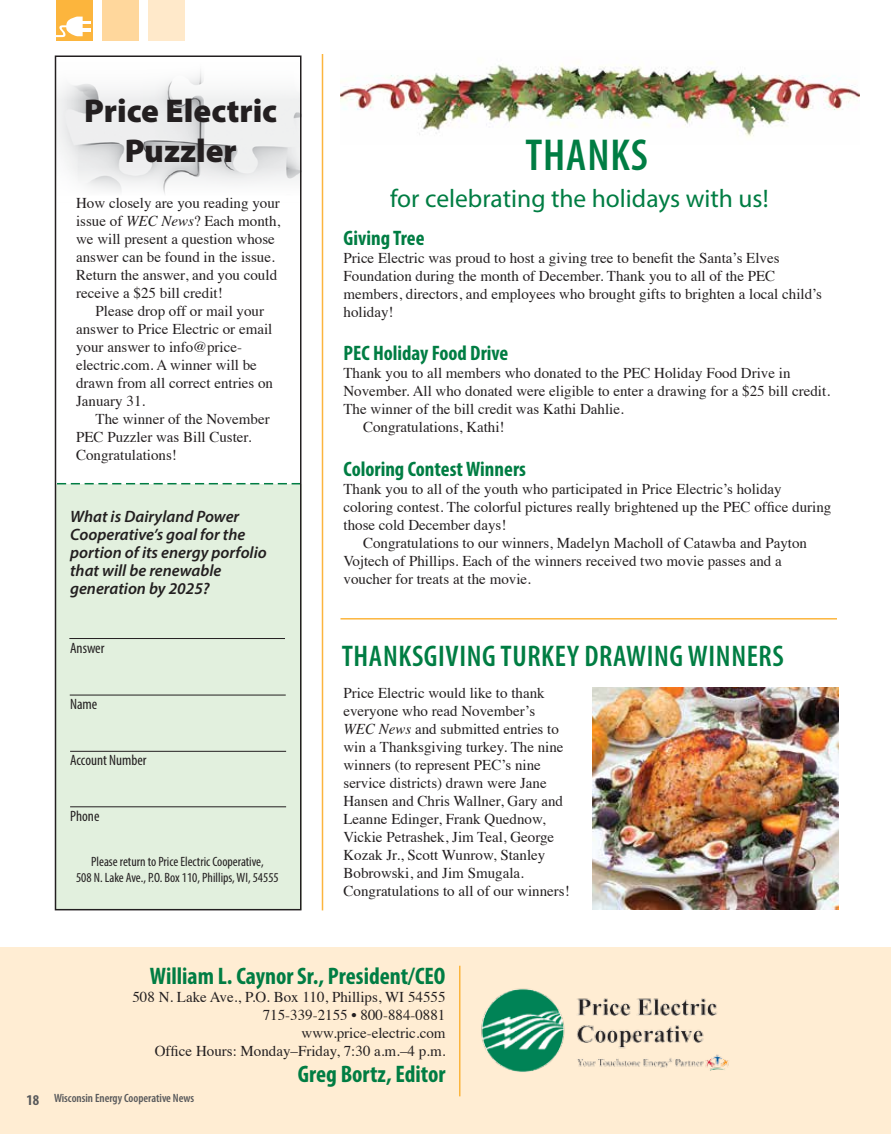
<style>
.page{position:relative;width:891px;height:1134px;background:#fff}
.page>*{position:absolute;margin:0;border:0;box-sizing:border-box;transform-origin:0 0}
.t1{font:600 condensed 45px "Myriad Pro";letter-spacing:.02em;color:#007d43}
.t2{font:900 33px/39.6px "Myriad Pro";color:#231f20;text-align:center}
.t3{font:600 condensed 30px "Myriad Pro";letter-spacing:.02em;color:#007d43}
.t4{font:25.5px "Myriad Pro";color:#007d43}
.t5{font:700 condensed 24px "Myriad Pro";color:#007d43}
.t6{font:700 condensed 21px "Myriad Pro";color:#007d43}
.t7{font:italic 600 16.5px/18px "Myriad Pro";color:#231f20}
.t8{font:15px/18px "Times";color:#231f20}
.t9{font:condensed 15px "Myriad Pro";color:#231f20}
.t10{font:condensed 13.5px/16.2px "Myriad Pro";color:#231f20;text-align:center}
.t11{font:600 condensed 12px "Myriad Pro";color:#58595b}
.s1{font-style:italic}
.s2{font-weight:700;font-size:15px}
</style>
<div class="page">
<img style="left:340px;top:62px;width:520px;height:75px">
<div style="left:56px;top:484px;width:246px;height:426px;background:#e2f0de"></div>
<div style="left:0;top:947px;width:891px;height:187px;background:#ffedd3"></div>
<div style="left:56px;top:0;width:37px;height:40px;background:#fcb53d"></div>
<div style="left:102px;top:0;width:37px;height:40px;background:#ffd79c"></div>
<div style="left:148px;top:0;width:37px;height:40px;background:#ffe9ca"></div>
<hr style="left:459px;top:966px;width:2px;height:130px;background:#fcb53d">
<svg style="left:56px;top:17px;width:35px;height:20px"></svg>
<img style="left:481px;top:988px;width:248px;height:84px">
<img style="left:58px;top:70px;width:241px;height:124px">
<svg style="left:58px;top:483px;width:241px;height:1px"></svg>
<hr style="left:322px;top:54px;width:1px;height:856px;background:#fcb53d">
<hr style="left:69px;top:638px;width:216px;height:1px;background:#231f20">
<hr style="left:70px;top:695px;width:216px;height:1px;background:#231f20">
<hr style="left:70px;top:751px;width:216px;height:1px;background:#231f20">
<hr style="left:70px;top:806px;width:216px;height:1px;background:#231f20">
<div style="left:55px;top:56px;width:247px;height:854px;border:2px solid #231f20"></div>
<img style="left:592px;top:687px;width:247px;height:222px">
<hr style="left:340px;top:618px;width:497px;height:2px;background:#fcb53d">
<h2 class="t2" style="left:84px;top:90px;width:194px">Price Electric<br>Puzzler</h2>
<p class="t8" style="left:76px;top:192px;width:206px">How closely are you reading your issue of <span class="s1">WEC News</span>? Each month, we will present a question whose answer can be found in the issue.<br>Return the answer, and you could receive a $25 bill credit!</p>
<p class="t8" style="left:76px;top:300px;width:199px;text-indent:20px">Please drop off or mail your answer to Price Electric or email your answer to info@price&shy;electric.com. A winner will be drawn from all correct entries on<br>January 31.</p>
<p class="t8" style="left:76px;top:408px;width:195px;text-indent:20px">The winner of the November<br>PEC Puzzler was Bill Custer.<br>Congratulations!</p>
<p class="t7" style="left:70px;top:507px;width:198px">What is Dairyland Power<br>Cooperative’s goal for the portion of its energy porfolio that will be renewable generation by 2025?</p>
<p class="t9" style="left:70px;top:639px;width:36px">Answer</p>
<p class="t9" style="left:70px;top:695px;width:29px">Name</p>
<p class="t9" style="left:70px;top:751px;width:78px">Account Number</p>
<p class="t9" style="left:70px;top:807px;width:31px">Phone</p>
<p class="t10" style="left:76px;top:853px;width:204px">Please return to Price Electric Cooperative,<br>508 N. Lake Ave., P.O. Box 110, Phillips, WI, 54555</p>
<h1 class="t1" style="left:525px;top:127px;width:124px">THANKS</h1>
<h3 class="t4" style="left:390px;top:183px;width:380px">for celebrating the holidays with us!</h3>
<h3 class="t6" style="left:344px;top:225px;width:82px">Giving Tree</h3>
<p class="t8" style="left:344px;top:248px;width:480px">Price Electric was proud to host a giving tree to benefit the Santa’s Elves Foundation during the month of December. Thank you to all of the PEC members, directors, and employees who brought gifts to brighten a local child’s holiday!</p>
<h3 class="t6" style="left:344px;top:340px;width:166px">PEC Holiday Food Drive</h3>
<p class="t8" style="left:344px;top:363px;width:449px">Thank you to all members who donated to the PEC Holiday Food Drive in</p>
<p class="t8" style="left:344px;top:381px;width:488px">November. All who donated were eligible to enter a drawing for a $25 bill credit.</p>
<p class="t8" style="left:344px;top:399px;width:282px">The winner of the bill credit was Kathi Dahlie.</p>
<p class="t8" style="left:363px;top:417px;width:143px">Congratulations, Kathi!</p>
<h3 class="t6" style="left:344px;top:456px;width:184px">Coloring Contest Winners</h3>
<p class="t8" style="left:344px;top:478px;width:440px">Thank you to all of the youth who participated in Price Electric’s holiday</p>
<p class="t8" style="left:344px;top:496px;width:489px">coloring contest. The colorful pictures really brightened up the PEC office during</p>
<p class="t8" style="left:344px;top:514px;width:164px">those cold December days!</p>
<p class="t8" style="left:363px;top:532px;width:446px">Congratulations to our winners, Madelyn Macholl of Catawba and Payton</p>
<p class="t8" style="left:344px;top:550px;width:440px">Vojtech of Phillips. Each of the winners received two movie passes and a</p>
<p class="t8" style="left:344px;top:568px;width:189px">voucher for treats at the movie.</p>
<h3 class="t3" style="left:342px;top:638px;width:444px">THANKSGIVING TURKEY DRAWING WINNERS</h3>
<p class="t8" style="left:344px;top:683px;width:228px">Price Electric would like to thank everyone who read November’s <span class="s1">WEC News</span> and submitted entries to win a Thanksgiving turkey. The nine winners (to represent PEC’s nine service districts) drawn were Jane Hansen and Chris Wallner, Gary and Leanne Edinger, Frank Quednow, Vickie Petrashek, Jim Teal, George Kozak Jr., Scott Wunrow, Stanley Bobrowski, and Jim Smugala.<br>Congratulations to all of our winners!</p>
<h3 class="t5" style="left:150px;top:961px;width:297px">William L. Caynor Sr., President/CEO</h3>
<p class="t8" style="left:132px;top:986px;width:315px;text-align:right">508 N. Lake Ave., P.O. Box 110, Phillips, WI 54555<br>715-339-2155 • 800-884-0881 www.price-electric.com<br>Office Hours: Monday–Friday, 7:30 a.m.–4 p.m.</p>
<p class="t11" style="left:27px;top:1091px;width:169px"><span class="s2">18</span> Wisconsin Energy Cooperative News</p>
<h3 class="t5" style="left:298px;top:1059px;width:149px">Greg Bortz, Editor</h3>
</div>
